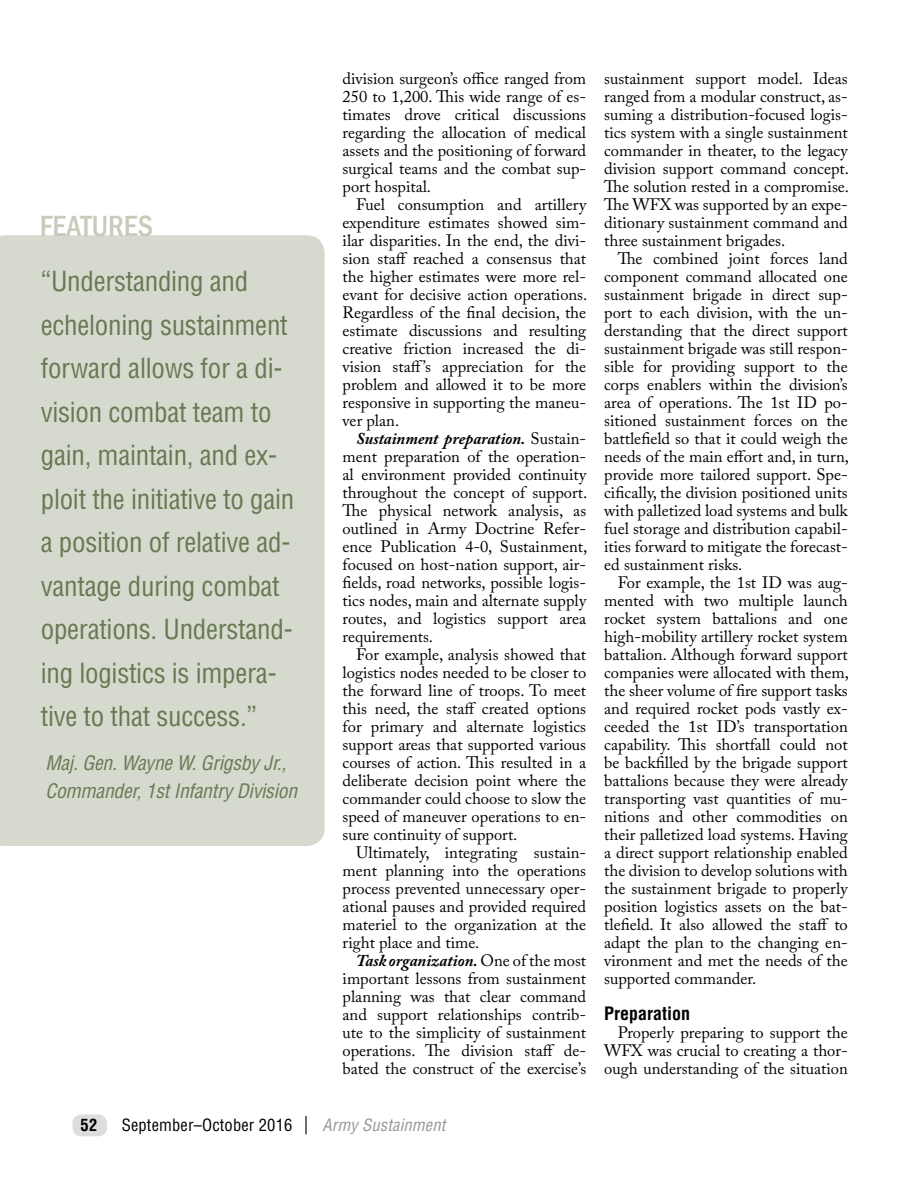
<style>
.page{position:relative;width:918px;height:1188px;background:#fff}
.page>*{position:absolute;margin:0;border:0;box-sizing:border-box;transform-origin:0 0}
.t1{font:500 condensed 30px "Franklin Gothic";color:#c6cbbb}
.t2{font:condensed 27px/43.5px "Helvetica LT Std";letter-spacing:-.01em;color:#677953}
.t3{font:italic condensed 19.5px/28.5px "Helvetica LT Std";letter-spacing:-.01em;color:#677953}
.t4{font:700 condensed 18px "Helvetica LT Std";color:#000}
.t5{font:16.5px/18px "Adobe Caslon Pro";color:#000;text-align:justify}
.t6{font:condensed 16.5px "Helvetica LT Std";letter-spacing:.01em;color:#000}
.t7{font:italic condensed 16.5px "Helvetica LT Std";letter-spacing:.01em;color:#939598}
.t8{font:700 condensed 16.5px "Helvetica LT Std";color:#000}
.s1{font-weight:700;font-style:italic}
</style>
<div class="page">
<div style="left:0;top:235px;width:325px;height:611px;background:#d6d9ce"></div>
<svg style="left:305px;top:1116px;width:2px;height:18px"></svg>
<div style="left:72px;top:1114px;width:35px;height:22px;background:#dcddde;border-radius:9px"></div>
<h1 class="t1" style="left:40px;top:206px;width:115px">FEATURES</h1>
<p class="t2" style="left:41px;top:260px;width:255px">“Understanding and echeloning sustainment forward allows for a di&shy;vision combat team to gain, maintain, and ex&shy;ploit the initiative to gain a position of relative ad&shy;vantage during combat operations. Understand&shy;ing logistics is impera&shy;tive to that success.”</p>
<p class="t3" style="left:45px;top:749px;width:253px">Maj. Gen. Wayne W. Grigsby Jr.,<br>Commander, 1st Infantry Division</p>
<p class="t5" style="left:343px;top:70px;width:245px">division surgeon’s office ranged from 250 to 1,200. This wide range of es&shy;timates drove critical discussions regarding the allocation of medical assets and the positioning of forward surgical teams and the combat sup&shy;port hospital.</p>
<p class="t5" style="left:343px;top:196px;width:246px;text-indent:13px">Fuel consumption and artillery expenditure estimates showed sim&shy;ilar disparities. In the end, the divi&shy;sion staff reached a consensus that the higher estimates were more rel&shy;evant for decisive action operations.<br>Regardless of the final decision, the estimate discussions and resulting creative friction increased the di&shy;vision staff’s appreciation for the problem and allowed it to be more responsive in supporting the maneu&shy;ver plan.</p>
<p class="t5" style="left:343px;top:430px;width:246px;text-indent:13px"><span class="s1">Sustainment preparation.</span> Sustain&shy;ment preparation of the operation&shy;al environment provided continuity throughout the concept of support.<br>The physical network analysis, as outlined in Army Doctrine Refer&shy;ence Publication 4-0, Sustainment, focused on host-nation support, air&shy;fields, road networks, possible logis&shy;tics nodes, main and alternate supply routes, and logistics support area requirements.</p>
<p class="t5" style="left:343px;top:646px;width:245px;text-indent:13px">For example, analysis showed that logistics nodes needed to be closer to the forward line of troops. To meet this need, the staff created options for primary and alternate logistics support areas that supported various courses of action. This resulted in a deliberate decision point where the commander could choose to slow the speed of maneuver operations to en&shy;sure continuity of support.</p>
<p class="t5" style="left:343px;top:844px;width:245px;text-indent:13px">Ultimately, integrating sustain&shy;ment planning into the operations process prevented unnecessary oper&shy;ational pauses and provided required materiel to the organization at the right place and time.</p>
<p class="t5" style="left:343px;top:952px;width:245px;text-indent:13px"><span class="s1">Task organization.</span> One of the most important lessons from sustainment planning was that clear command and support relationships contrib&shy;ute to the simplicity of sustainment operations. The division staff de&shy;bated the construct of the exercise’s</p>
<p class="t8" style="left:81px;top:1115px;width:18px">52</p>
<p class="t6" style="left:122px;top:1115px;width:172px">September–October 2016</p>
<p class="t7" style="left:322px;top:1115px;width:125px">Army Sustainment</p>
<p class="t5" style="left:604px;top:70px;width:246px">sustainment support model. Ideas ranged from a modular construct, as&shy;suming a distribution-focused logis&shy;tics system with a single sustainment commander in theater, to the legacy division support command concept.<br>The solution rested in a compromise.<br>The WFX was supported by an expe&shy;ditionary sustainment command and three sustainment brigades.</p>
<p class="t5" style="left:604px;top:250px;width:246px;text-indent:13px">The combined joint forces land component command allocated one sustainment brigade in direct sup&shy;port to each division, with the un&shy;derstanding that the direct support sustainment brigade was still respon&shy;sible for providing support to the corps enablers within the division’s area of operations. The 1st ID po&shy;sitioned sustainment forces on the battlefield so that it could weigh the needs of the main effort and, in turn, provide more tailored support. Spe&shy;cifically, the division positioned units with palletized load systems and bulk fuel storage and distribution capabil&shy;ities forward to mitigate the forecast&shy;ed sustainment risks.</p>
<p class="t5" style="left:604px;top:574px;width:246px;text-indent:13px">For example, the 1st ID was aug&shy;mented with two multiple launch rocket system battalions and one high-mobility artillery rocket system battalion. Although forward support companies were allocated with them, the sheer volume of fire support tasks and required rocket pods vastly ex&shy;ceeded the 1st ID’s transportation capability. This shortfall could not be backfilled by the brigade support battalions because they were already transporting vast quantities of mu&shy;nitions and other commodities on their palletized load systems. Having a direct support relationship enabled the division to develop solutions with the sustainment brigade to properly position logistics assets on the bat&shy;tlefield. It also allowed the staff to adapt the plan to the changing en&shy;vironment and met the needs of the supported commander.</p>
<p class="t4" style="left:604px;top:1002px;width:88px">Preparation</p>
<p class="t5" style="left:604px;top:1024px;width:245px;text-indent:13px">Properly preparing to support the WFX was crucial to creating a thor&shy;ough understanding of the situation</p>
</div>
